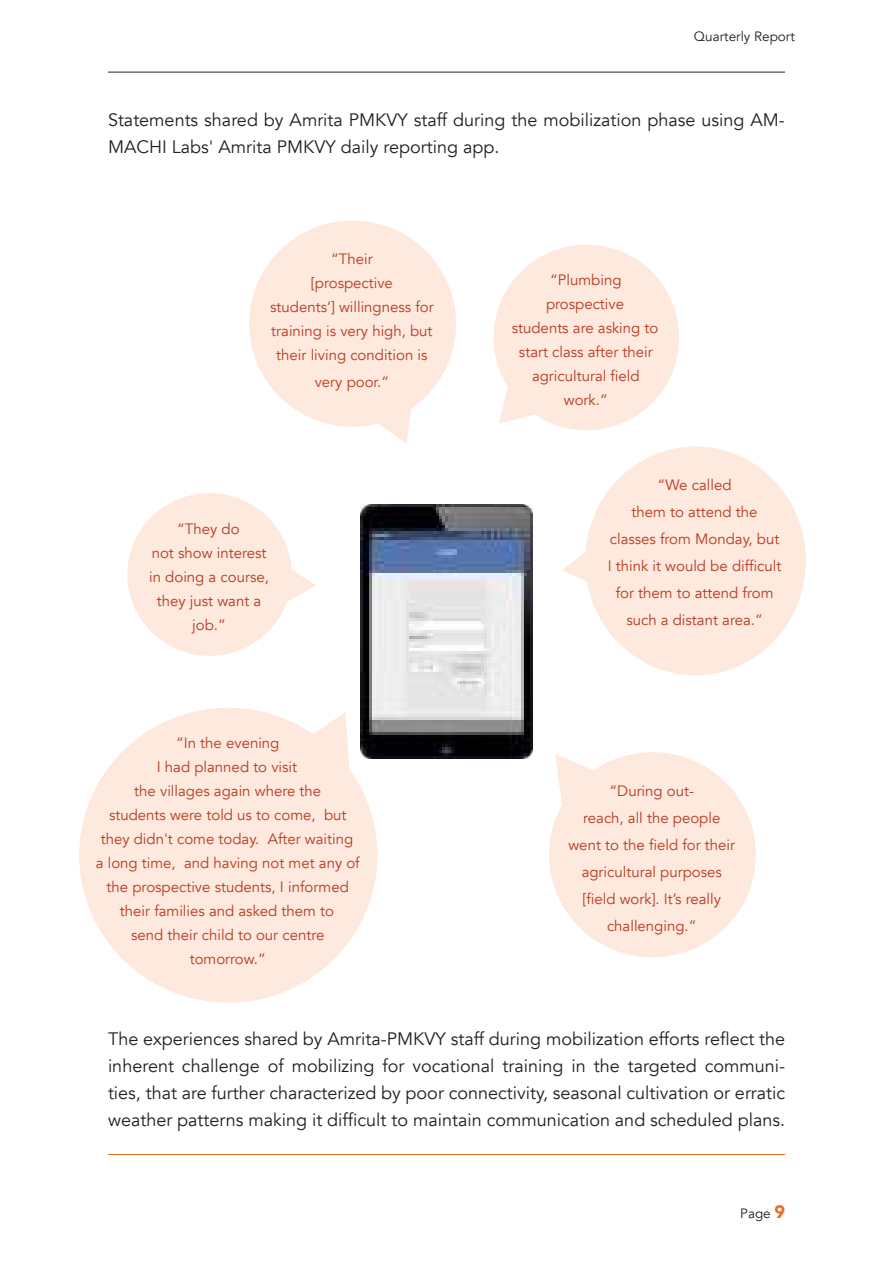
<style>
.page{position:relative;width:893px;height:1263px;background:#fff}
.page>*{position:absolute;margin:0;border:0;box-sizing:border-box;transform-origin:0 0}
.t1{font:18px/27px "Avenir";color:#241f1f}
.t2{font:15px/24px "Avenir";color:#b93923;text-align:center}
.t3{font:13.5px "Avenir";color:#241f1f}
.s1{font-weight:900;font-size:18px;color:#ef6a1f}
</style>
<div class="page">
<hr style="left:108px;top:72px;width:677px;height:1px;background:#282424">
<svg style="left:563px;top:541px;width:30px;height:62px"></svg>
<svg style="left:499px;top:369px;width:51px;height:54px"></svg>
<svg style="left:287px;top:554px;width:29px;height:48px"></svg>
<svg style="left:272px;top:712px;width:79px;height:60px"></svg>
<svg style="left:555px;top:754px;width:38px;height:65px"></svg>
<svg style="left:379px;top:406px;width:36px;height:37px"></svg>
<div style="left:249px;top:220px;width:207px;height:207px;background:#fde9dd;border-radius:50%"></div>
<div style="left:127px;top:493px;width:165px;height:163px;background:#fde9dd;border-radius:50%"></div>
<div style="left:549px;top:752px;width:207px;height:205px;background:#fde9dd;border-radius:50%"></div>
<div style="left:494px;top:245px;width:185px;height:185px;background:#fde9dd;border-radius:50%"></div>
<div style="left:585px;top:446px;width:221px;height:229px;background:#fde9dd;border-radius:50%"></div>
<div style="left:79px;top:708px;width:298px;height:295px;background:#fde9dd;border-radius:50%"></div>
<hr style="left:108px;top:1154px;width:677px;height:1px;background:#ef6a1f">
<img style="left:361px;top:504px;width:171px;height:255px">
<p class="t3" style="left:694px;top:28px;width:102px">Quarterly Report</p>
<p class="t1" style="left:108px;top:107px;width:678px">Statements shared by Amrita PMKVY staff during the mobilization phase using AM-<br>MACHI Labs' Amrita PMKVY daily reporting app.</p>
<p class="t2" style="left:270px;top:247px;width:165px">“Their<br>[prospective<br>students’] willingness for training is very high, but their living condition is</p>
<p class="t2" style="left:315px;top:370px;width:76px">very poor.”</p>
<p class="t2" style="left:149px;top:517px;width:121px">“They do<br>not show interest in doing a course, they just want a job.”</p>
<p class="t2" style="left:96px;top:731px;width:265px">“In the evening<br>I had planned to visit<br>the villages again where the<br>students were told us to come, but they didn't come today. After waiting a long time, and having not met any of the prospective students, I informed their families and asked them to<br>send their child to our centre tomorrow.”</p>
<p class="t2" style="left:512px;top:268px;width:148px">“Plumbing prospective<br>students are asking to start class after their agricultural field work.”</p>
<p class="t2" style="left:608px;top:471px;width:175px;line-height:27px">“We called<br>them to attend the classes from Monday, but<br>I think it would be difficult for them to attend from such a distant area.”</p>
<p class="t2" style="left:568px;top:777px;width:168px;line-height:27px">“During out-<br>reach, all the people went to the field for their agricultural purposes [field work]. It’s really challenging.”</p>
<p class="t1" style="left:108px;top:1026px;width:679px;text-align:justify">The experiences shared by Amrita-PMKVY staff during mobilization efforts reflect the inherent challenge of mobilizing for vocational training in the targeted communi&shy;ties, that are further characterized by poor connectivity, seasonal cultivation or erratic weather patterns making it difficult to maintain communication and scheduled plans.</p>
<p class="t3" style="left:740px;top:1205px;width:46px">Page <span class="s1">9</span></p>
</div>
